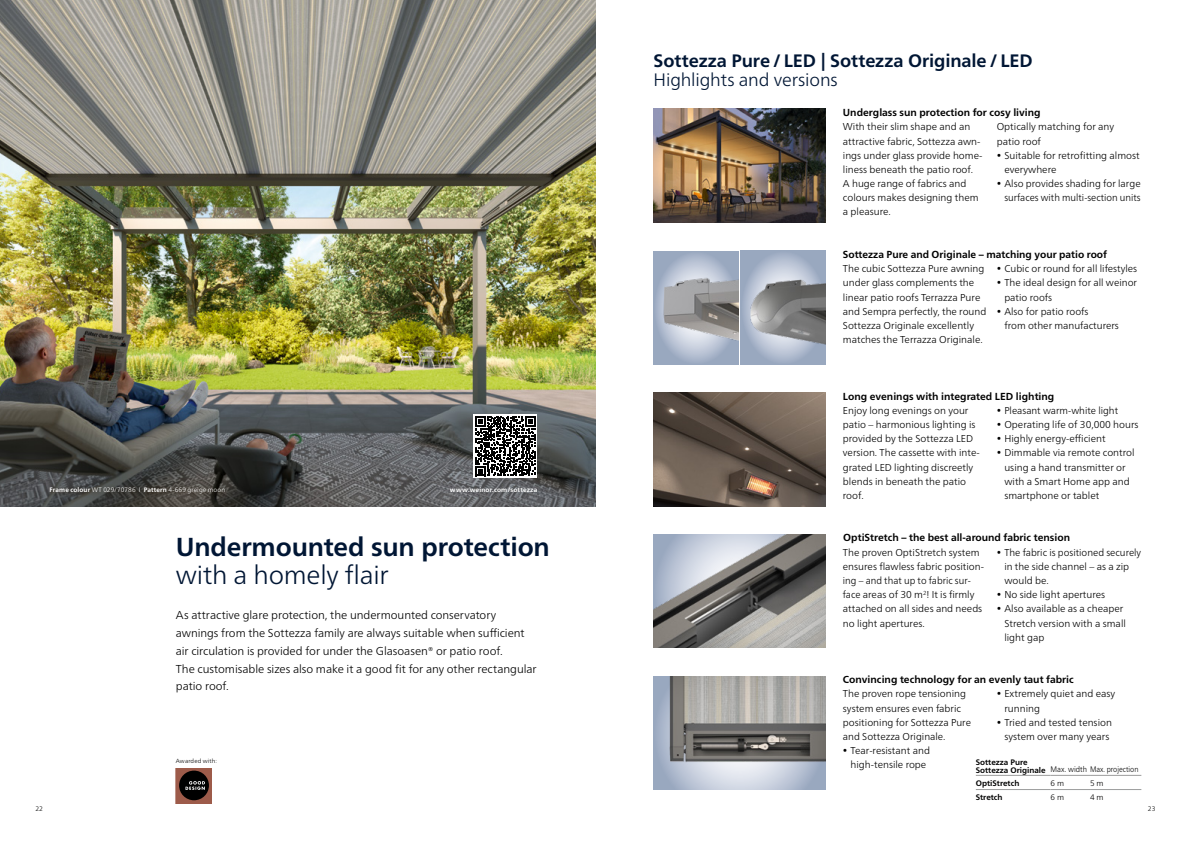
<style>
.page{position:relative;width:1191px;height:842px;background:#fff}
.page>*{position:absolute;margin:0;border:0;box-sizing:border-box;transform-origin:0 0}
.t1{font:700 26px "Frutiger Neue LTW1 G";letter-spacing:-.005em;color:#001634}
.t2{font:300 26px "Frutiger Neue LTW1 G";letter-spacing:-.01em;color:#001634}
.t3{font:700 18px "Frutiger Neue LTW1 G";letter-spacing:-.005em;color:#001634}
.t4{font:300 18px "Frutiger Neue LTW1 G";letter-spacing:-.01em;color:#001634}
.t5{font:300 11.5px/17.7px "Frutiger Neue LTW1 G";letter-spacing:-.005em;color:#000}
.t6{font:700 10.2px "Frutiger Neue LTW1 G";color:#000}
.t7{font:300 10px/14.2px "Frutiger Neue LTW1 G";color:#000}
.t8{font:700 8px/7.1px "Frutiger Neue LTW1 G";color:#000}
.t9{font:300 8px "Frutiger Neue LTW1 G";color:#000}
.t10{font:300 6.5px "Frutiger Neue LTW1 G";letter-spacing:.02em;color:#fff}
.t11{font:700 6.5px "Frutiger Neue LTW1 G";letter-spacing:.02em;color:#fff}
.t12{font:300 6.5px "Frutiger Neue LTW1 G";color:#000}
.t13{font:300 6px "Frutiger Neue LTW1 G";letter-spacing:.02em;color:#000}
.s1{font-weight:700}
.s2{font-weight:300}
</style>
<div class="page">
<img style="left:0;top:0;width:595px;height:506px">
<div style="left:46px;top:483px;width:185px;height:17px;background:#2c1a04;opacity:.75"></div>
<img style="left:653px;top:393px;width:173px;height:113px">
<img style="left:653px;top:676px;width:173px;height:113px">
<img style="left:653px;top:109px;width:173px;height:113px">
<hr style="left:975px;top:775px;width:75px;height:1px;background:#9c9d9d">
<hr style="left:1050px;top:775px;width:40px;height:1px;background:#9c9d9d">
<hr style="left:1090px;top:775px;width:51px;height:1px;background:#9c9d9d">
<hr style="left:975px;top:789px;width:75px;height:1px;background:#9c9d9d">
<hr style="left:1050px;top:789px;width:40px;height:1px;background:#9c9d9d">
<hr style="left:1090px;top:789px;width:51px;height:1px;background:#9c9d9d">
<img style="left:653px;top:534px;width:173px;height:114px">
<img style="left:653px;top:251px;width:85px;height:113px">
<svg style="left:741px;top:251px;width:85px;height:113px;background:#a4b1c6"></svg>
<img style="left:747px;top:274px;width:79px;height:88px">
<svg style="left:473px;top:414px;width:64px;height:64px"></svg>
<svg style="left:475px;top:416px;width:60px;height:60px"></svg>
<svg style="left:176px;top:768px;width:35px;height:36px"></svg>
<h2 class="t3" style="left:653px;top:50px;width:381px">Sottezza Pure/LED | Sottezza Originale/LED</h2>
<h2 class="t4" style="left:653px;top:69px;width:186px">Highlights and versions</h2>
<p class="t6" style="left:843px;top:107px;width:199px">Underglass sun protection for cosy living</p>
<p class="t7" style="left:843px;top:120px;width:140px">With their slim shape and an attractive fabric, Sottezza awn&shy;ings under glass provide home&shy;liness beneath the patio roof.<br>A huge range of fabrics and colours makes designing them a pleasure.</p>
<p class="t7" style="left:996px;top:120px;width:119px">Optically matching for any patio roof</p>
<p class="t7" style="left:1004px;top:148px;width:137px;text-indent:-8px">• Suitable for retrofitting almost everywhere</p>
<p class="t7" style="left:996px;top:176px;width:146px;text-align:right">• Also provides shading for large surfaces with multi-section units</p>
<p class="t6" style="left:843px;top:248px;width:266px">Sottezza Pure and Originale – matching your patio roof</p>
<p class="t7" style="left:843px;top:261px;width:145px">The cubic Sottezza Pure awning under glass complements the linear patio roofs Terrazza Pure and Sempra perfectly, the round<br>Sottezza Originale excellently matches the Terrazza Originale.</p>
<p class="t7" style="left:996px;top:261px;width:142px">• Cubic or round for all lifestyles</p>
<p class="t7" style="left:1004px;top:276px;width:134px;text-indent:-8px">• The ideal design for all weinor patio roofs</p>
<p class="t7" style="left:1004px;top:304px;width:116px;text-indent:-8px">• Also for patio roofs<br>from other manufacturers</p>
<p class="t10" style="left:50px;top:486px;width:177px"><span class="s1">Frame colour</span> WT 029/70786 I <span class="s1">Pattern</span> 4-669 greige moon</p>
<p class="t11" style="left:450px;top:486px;width:89px">www.weinor.com/sottezza</p>
<p class="t6" style="left:843px;top:390px;width:213px">Long evenings with integrated LED lighting</p>
<p class="t7" style="left:843px;top:403px;width:138px">Enjoy long evenings on your patio – harmonious lighting is provided by the Sottezza LED version. The cassette with inte&shy;grated LED lighting discreetly blends in beneath the patio roof.</p>
<p class="t7" style="left:996px;top:403px;width:123px">• Pleasant warm-white light</p>
<p class="t7" style="left:996px;top:417px;width:143px">• Operating life of 30,000 hours</p>
<p class="t7" style="left:996px;top:432px;width:110px">• Highly energy-efficient</p>
<p class="t7" style="left:1004px;top:446px;width:132px;text-indent:-8px">• Dimmable via remote control using a hand transmitter or with a Smart Home app and smartphone or tablet</p>
<p class="t6" style="left:843px;top:532px;width:228px">OptiStretch – the best all-around fabric tension</p>
<h1 class="t1" style="left:176px;top:531px;width:376px">Undermounted sun protection</h1>
<h1 class="t2" style="left:176px;top:559px;width:214px">with a homely flair</h1>
<p class="t7" style="left:843px;top:545px;width:143px">The proven OptiStretch system ensures flawless fabric position&shy;ing – and that up to fabric sur&shy;face areas of 30 m<sup>2</sup>! It is firmly attached on all sides and needs no light apertures.</p>
<p class="t7" style="left:1004px;top:545px;width:138px;text-indent:-8px">• The fabric is positioned securely in the side channel – as a zip would be.</p>
<p class="t7" style="left:996px;top:587px;width:110px">• No side light apertures</p>
<p class="t7" style="left:1004px;top:602px;width:123px;text-indent:-8px">• Also available as a cheaper<br>Stretch version with a small light gap</p>
<p class="t6" style="left:843px;top:674px;width:232px">Convincing technology for an evenly taut fabric</p>
<p class="t7" style="left:843px;top:687px;width:130px">The proven rope tensioning system ensures even fabric positioning for Sottezza Pure and Sottezza Originale.</p>
<p class="t7" style="left:843px;top:743px;width:89px;text-align:center">• Tear-resistant and high-tensile rope</p>
<p class="t5" style="left:176px;top:606px;width:362px">As attractive glare protection, the undermounted conservatory awnings from the Sottezza family are always suitable when sufficient air circulation is provided for under the Glasoasen® or patio roof.<br>The customisable sizes also make it a good fit for any other rectangular patio roof.</p>
<p class="t7" style="left:1004px;top:687px;width:112px;text-indent:-8px">• Extremely quiet and easy running</p>
<p class="t7" style="left:996px;top:715px;width:117px;text-align:center">• Tried and tested tension system over many years</p>
<p class="t13" style="left:176px;top:757px;width:43px">Awarded with:</p>
<p class="t8" style="left:975px;top:758px;width:164px">Sottezza Pure<br>Sottezza Originale <span class="s2">Max. width Max. projection</span></p>
<p class="t8" style="left:975px;top:780px;width:45px">OptiStretch</p>
<p class="t9" style="left:1050px;top:778px;width:15px">6 m</p>
<p class="t9" style="left:1090px;top:778px;width:15px">5 m</p>
<p class="t8" style="left:975px;top:794px;width:28px">Stretch</p>
<p class="t9" style="left:1050px;top:792px;width:15px">6 m</p>
<p class="t9" style="left:1090px;top:792px;width:15px">4 m</p>
<p class="t12" style="left:35px;top:805px;width:9px">22</p>
<p class="t12" style="left:1148px;top:805px;width:9px">23</p>
</div>
